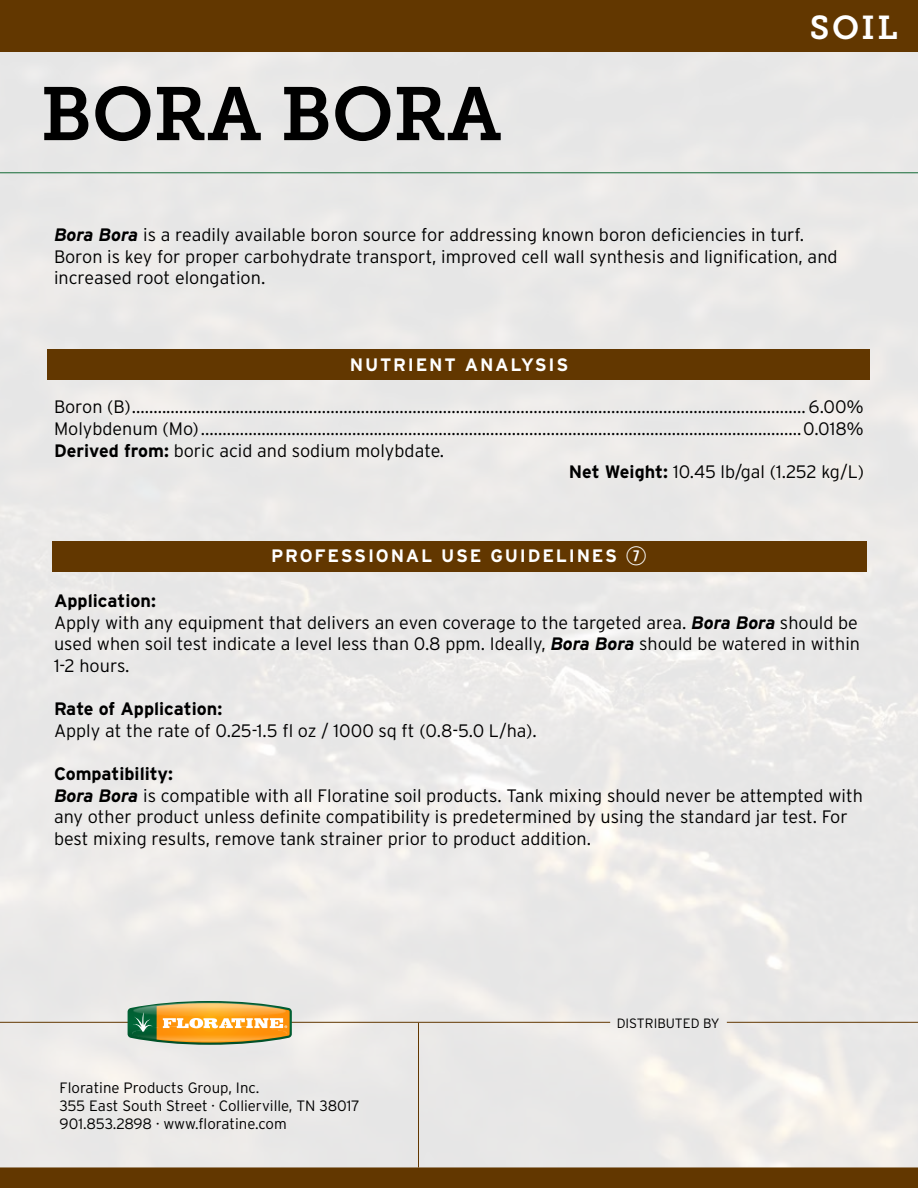
<style>
.page{position:relative;width:918px;height:1188px;background:#fff}
.page>*{position:absolute;margin:0;border:0;box-sizing:border-box;transform-origin:0 0}
.t1{font:75px "Museo Slab 700";color:#000}
.t2{font:33px "Museo Slab 700";color:#fff}
.t3{font:300 18px/21.6px "Interstate";color:#000}
.t4{font:700 18px "Interstate";letter-spacing:.1em;color:#fff}
.t5{font:700 18px "Interstate";color:#000}
.t6{font:300 15px/18px "Interstate";color:#000}
.t7{font:300 13.5px "Interstate";color:#000}
.s1{font-weight:700;font-style:italic}
.s2{font-weight:700}
.s3{font-family:"Combi Numerals";font-weight:400;font-size:25.5px}
.s4{font-size:9px}
</style>
<div class="page">
<div style="left:0;top:51px;width:918px;height:1116px;background:#e9e9e8"></div>
<div style="left:0;top:0;width:918px;height:51px;background:#623700"></div>
<div style="left:48px;top:349px;width:822px;height:31px;background:#623700"></div>
<div style="left:52px;top:541px;width:814px;height:30px;background:#623700"></div>
<div style="left:0;top:1167px;width:918px;height:21px;background:#623700"></div>
<hr style="left:418px;top:1023px;width:1px;height:144px;background:#623700">
<hr style="left:727px;top:1022px;width:191px;height:1px;background:#623700">
<hr style="left:0;top:1022px;width:610px;height:1px;background:#623700">
<div style="left:116px;top:985px;width:187px;height:24px;background:#e9e8e7"></div>
<div style="left:116px;top:1009px;width:188px;height:49px;background:#eae9e8"></div>
<svg style="left:128px;top:1001px;width:164px;height:44px;background:#c8a859"></svg>
<hr style="left:0;top:173px;width:918px;height:1px;background:#136935">
<h1 class="t1" style="left:40px;top:72px;width:463px">BORA BORA</h1>
<h2 class="t2" style="left:810px;top:9px;width:89px">SOIL</h2>
<p class="t3" style="left:54px;top:224px;width:785px"><span class="s1">Bora Bora</span> is a readily available boron source for addressing known boron deficiencies in turf.<br>Boron is key for proper carbohydrate transport, improved cell wall synthesis and lignification, and increased root elongation.</p>
<p class="t4" style="left:350px;top:355px;width:220px">NUTRIENT ANALYSIS</p>
<p class="t3" style="left:54px;top:396px;width:812px">Boron (B)............................................................................................................................................................ 6.00%</p>
<p class="t3" style="left:54px;top:418px;width:811px">Molybdenum (Mo)...........................................................................................................................................0.018%</p>
<p class="t3" style="left:54px;top:439px;width:392px"><span class="s2">Derived from:</span> boric acid and sodium molybdate.</p>
<p class="t3" style="left:569px;top:461px;width:297px"><span class="s2">Net Weight:</span> 10.45 lb/gal (1.252 kg/L)</p>
<p class="t4" style="left:271px;top:546px;width:377px">PROFESSIONAL USE GUIDELINES <span class="s3">u</span></p>
<p class="t3" style="left:54px;top:590px;width:808px"><span class="s2">Application:<br></span>Apply with any equipment that delivers an even coverage to the targeted area. <span class="s1">Bora Bora</span> should be used when soil test indicate a level less than 0.8 ppm. Ideally, <span class="s1">Bora Bora</span> should be watered in within 1-2 hours.</p>
<p class="t5" style="left:54px;top:699px;width:170px">Rate of Application:</p>
<p class="t3" style="left:54px;top:719px;width:484px">Apply at the rate of 0.25-1.5 fl oz / 1000 sq ft (0.8-5.0 L/ha).</p>
<p class="t3" style="left:54px;top:763px;width:810px"><span class="s2">Compatibility:<br></span><span class="s1">Bora Bora</span> is compatible with all Floratine soil products. Tank mixing should never be attempted with any other product unless definite compatibility is predetermined by using the standard jar test. For best mixing results, remove tank strainer prior to product addition.</p>
<p class="t6" style="left:60px;top:1078px;width:302px">Floratine Products Group, Inc.<br>355 East South Street <span class="s4">•</span> Collierville, TN 38017<br>901.853.2898 <span class="s4">•</span> www.floratine.com</p>
<p class="t7" style="left:617px;top:1016px;width:105px">DISTRIBUTED BY</p>
</div>
